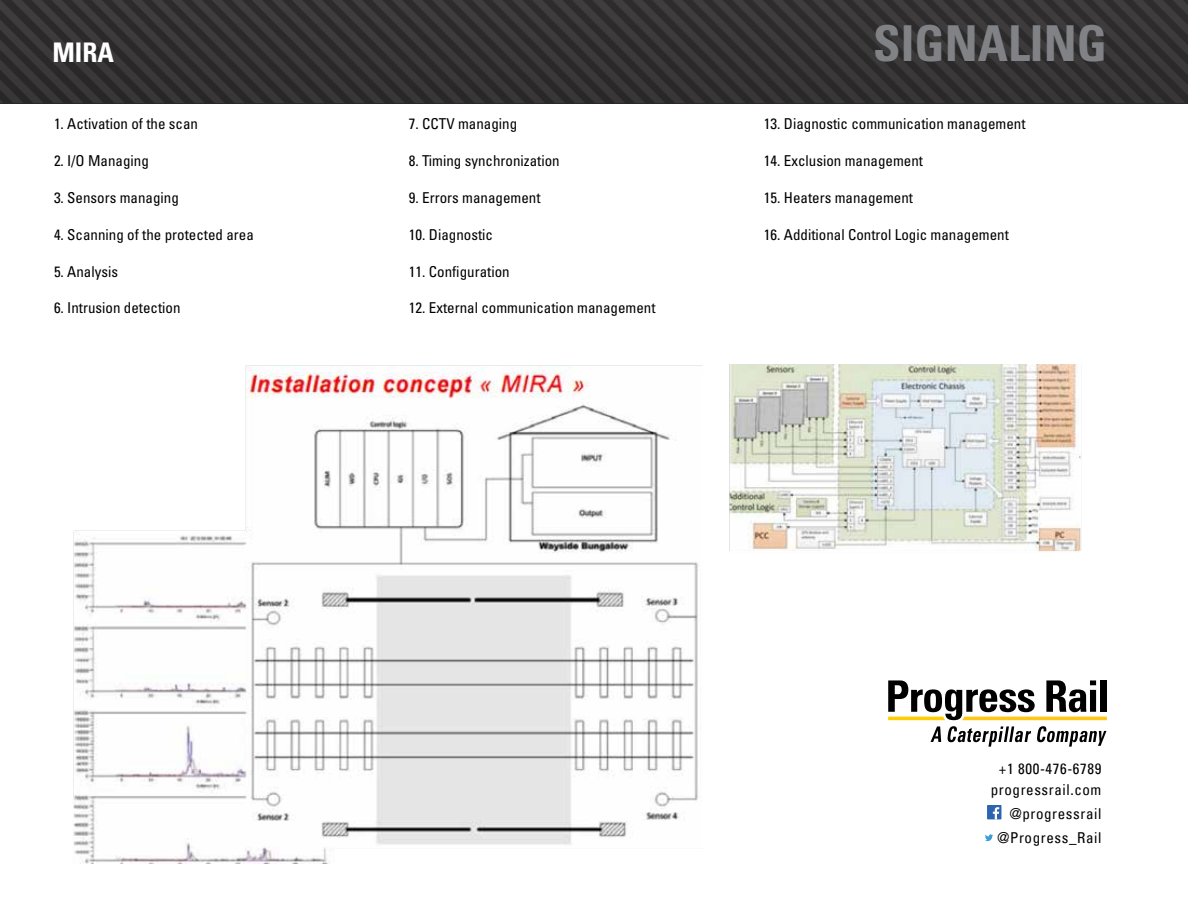
<style>
.page{position:relative;width:1188px;height:918px;background:#fff}
.page>*{position:absolute;margin:0;border:0;box-sizing:border-box;transform-origin:0 0}
.t1{font:700 condensed 49.5px "Univers LT Std";color:#808285}
.t2{font:700 condensed 27px "Univers LT Std";color:#fff}
.t3{font:condensed 15px "Univers";color:#000}
.t4{font:condensed 15px/21px "Univers LT Std";letter-spacing:.04em;color:#000;text-align:center}
</style>
<div class="page">
<svg style="left:104px;top:0;width:308px;height:103px;background:#333132"></svg>
<svg style="left:412px;top:0;width:400px;height:103px;background:#333132"></svg>
<svg style="left:812px;top:0;width:376px;height:103px;background:#333232"></svg>
<svg style="left:0;top:0;width:104px;height:103px;background:#323132"></svg>
<img style="left:73px;top:365px;width:629px;height:499px">
<img style="left:729px;top:364px;width:352px;height:188px">
<svg style="left:888px;top:680px;width:219px;height:162px"></svg>
<h2 class="t2" style="left:52px;top:36px;width:63px">MIRA</h2>
<p class="t3" style="left:54px;top:114px;width:146px">1. Activation of the scan</p>
<p class="t3" style="left:54px;top:151px;width:96px">2. I/O Managing</p>
<p class="t3" style="left:54px;top:188px;width:126px">3. Sensors managing</p>
<p class="t3" style="left:54px;top:225px;width:201px">4. Scanning of the protected area</p>
<p class="t3" style="left:54px;top:262px;width:66px">5. Analysis</p>
<p class="t3" style="left:54px;top:299px;width:128px">6. Intrusion detection</p>
<p class="t3" style="left:409px;top:114px;width:110px">7. CCTV managing</p>
<p class="t3" style="left:409px;top:151px;width:152px">8. Timing synchronization</p>
<p class="t3" style="left:409px;top:188px;width:133px">9. Errors management</p>
<p class="t3" style="left:409px;top:225px;width:86px">10. Diagnostic</p>
<p class="t3" style="left:409px;top:262px;width:102px">11. Configuration</p>
<p class="t3" style="left:409px;top:299px;width:248px">12. External communication management</p>
<h1 class="t1" style="left:873px;top:13px;width:235px">SIGNALING</h1>
<p class="t3" style="left:764px;top:114px;width:263px">13. Diagnostic communication management</p>
<p class="t3" style="left:764px;top:151px;width:161px">14. Exclusion management</p>
<p class="t3" style="left:764px;top:188px;width:151px">15. Heaters management</p>
<p class="t3" style="left:764px;top:225px;width:246px">16. Additional Control Logic management</p>
<p class="t4" style="left:991px;top:758px;width:112px">+1 800-476-6789 progressrail.com</p>
<p class="t4" style="left:998px;top:802px;width:105px;line-height:24px;text-align:right">@progressrail @Progress_Rail</p>
</div>
